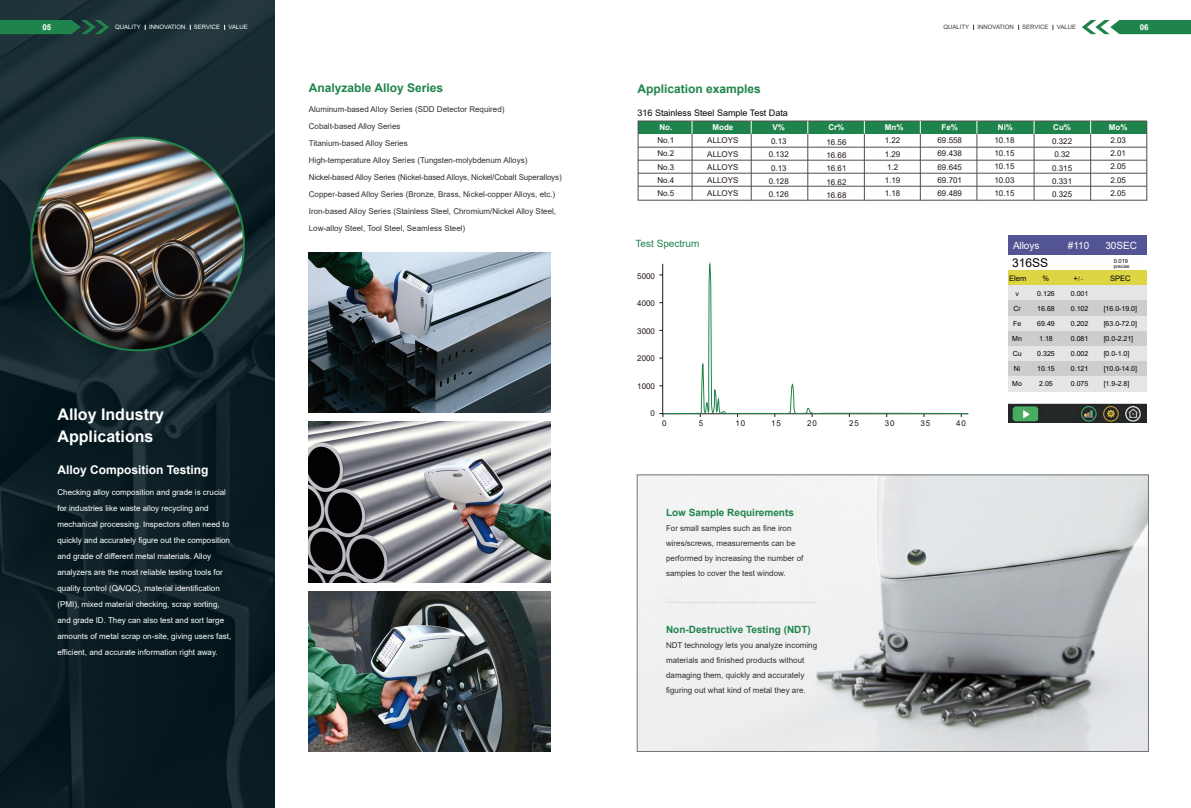
<style>
.page{position:relative;width:1191px;height:808px;background:#fff}
.page>*{position:absolute;margin:0;border:0;box-sizing:border-box;transform-origin:0 0}
.t1{font:700 16px "Arial";color:#fff}
.t2{font:12.1px "Arial";letter-spacing:-.005em;color:#040000}
.t3{font:700 12px "Arial";color:#1f844b}
.t4{font:700 12px "Arial";color:#fff}
.t5{font:700 10px "Arial";color:#1f844b}
.t6{font:10px "Arial";letter-spacing:-.005em;color:#fff}
.t7{font:10px "Arial";color:#1f844b}
.t8{font:9px "Arial";color:#080405}
.t9{font:8px/17px "Arial";color:#352f2d}
.t10{font:8px/16px "Arial";color:#fff}
.t11{font:8px/13.3px "Arial";color:#221815;text-align:justify}
.t12{font:8px "Arial";color:#221714}
.t13{font:700 8px "Arial";color:#fff}
.t14{font:7.6px "Arial";letter-spacing:-.005em;color:#040000}
.t15{font:300 7.6px "Adobe Song Std";color:#040000}
.t16{font:7px/15px "Arial";color:#040000}
.t17{font:6px "Arial";color:#fff}
.t18{font:6px "Arial";color:#3e3a39}
.t19{font:5.7px "Arial";color:#040000}
.t20{font:4.9px "Arial";letter-spacing:-.005em;color:#040000}
.s1{font-family:"Arial";font-weight:400}
</style>
<div class="page">
<img style="left:639px;top:477px;width:507px;height:273px">
<svg style="left:666px;top:602px;width:149px;height:1px"></svg>
<svg style="left:663px;top:261px;width:305px;height:289px"></svg>
<div style="left:638px;top:121px;width:508px;height:13px;background:#1f844b"></div>
<div style="left:638px;top:121px;width:508px;height:79px;border:1px solid #504f4f"></div>
<hr style="left:638px;top:147px;width:508px;height:1px;background:#504f4f">
<hr style="left:638px;top:160px;width:508px;height:1px;background:#504f4f">
<hr style="left:638px;top:173px;width:508px;height:1px;background:#504f4f">
<hr style="left:638px;top:186px;width:508px;height:1px;background:#504f4f">
<hr style="left:692px;top:134px;width:1px;height:66px;background:#504f4f">
<hr style="left:751px;top:134px;width:1px;height:66px;background:#504f4f">
<hr style="left:807px;top:134px;width:1px;height:66px;background:#504f4f">
<hr style="left:864px;top:134px;width:1px;height:66px;background:#504f4f">
<hr style="left:920px;top:134px;width:1px;height:66px;background:#504f4f">
<hr style="left:976px;top:134px;width:1px;height:66px;background:#504f4f">
<hr style="left:1034px;top:134px;width:1px;height:66px;background:#504f4f">
<hr style="left:1090px;top:134px;width:1px;height:66px;background:#504f4f">
<svg style="left:692px;top:121px;width:1px;height:13px"></svg>
<svg style="left:751px;top:121px;width:1px;height:13px"></svg>
<svg style="left:807px;top:121px;width:1px;height:13px"></svg>
<svg style="left:864px;top:121px;width:1px;height:13px"></svg>
<svg style="left:920px;top:121px;width:1px;height:13px"></svg>
<svg style="left:976px;top:121px;width:1px;height:13px"></svg>
<svg style="left:1034px;top:121px;width:1px;height:13px"></svg>
<svg style="left:1090px;top:121px;width:1px;height:13px"></svg>
<img style="left:309px;top:591px;width:241px;height:160px">
<img style="left:309px;top:422px;width:241px;height:160px">
<img style="left:309px;top:252px;width:241px;height:161px">
<img style="left:0;top:0;width:275px;height:808px">
<img style="left:31px;top:138px;width:213px;height:212px;border-radius:106px">
<div style="left:637px;top:475px;width:511px;height:277px;border:1px solid #757575"></div>
<img style="left:1008px;top:403px;width:138px;height:20px">
<div style="left:1008px;top:235px;width:138px;height:21px;background:#525494"></div>
<div style="left:1008px;top:255px;width:138px;height:16px;background:#fefeff"></div>
<div style="left:1008px;top:271px;width:138px;height:15px;background:#ded544"></div>
<div style="left:1008px;top:286px;width:138px;height:15px;background:#e5e5e4"></div>
<div style="left:1008px;top:301px;width:138px;height:15px;background:#cccecd"></div>
<div style="left:1008px;top:316px;width:138px;height:15px;background:#e5e5e4"></div>
<div style="left:1008px;top:331px;width:138px;height:15px;background:#cccecd"></div>
<div style="left:1008px;top:346px;width:138px;height:15px;background:#e5e5e4"></div>
<div style="left:1008px;top:361px;width:138px;height:16px;background:#cccecd"></div>
<div style="left:1008px;top:376px;width:138px;height:16px;background:#e5e5e4"></div>
<svg style="left:0;top:20px;width:109px;height:14px;background:#1f7347"></svg>
<svg style="left:1082px;top:20px;width:109px;height:14px"></svg>
<p class="t13" style="left:42px;top:21px;width:10px">05</p>
<p class="t17" style="left:115px;top:23px;width:27px">QUALITY</p>
<p class="t17" style="left:149px;top:23px;width:38px">INNOVATION</p>
<p class="t17" style="left:194px;top:23px;width:28px">SERVICE</p>
<p class="t17" style="left:228px;top:23px;width:21px">VALUE</p>
<p class="t18" style="left:943px;top:23px;width:27px">QUALITY</p>
<p class="t18" style="left:977px;top:23px;width:38px">INNOVATION</p>
<p class="t18" style="left:1022px;top:23px;width:28px">SERVICE</p>
<p class="t18" style="left:1056px;top:23px;width:21px">VALUE</p>
<p class="t13" style="left:1139px;top:21px;width:10px">06</p>
<h3 class="t3" style="left:309px;top:79px;width:136px">Analyzable Alloy Series</h3>
<p class="t9" style="left:309px;top:101px;width:254px">Aluminum-based Alloy Series (SDD Detector Required)<br>Cobalt-based Alloy Series<br>Titanium-based Alloy Series<br>High-temperature Alloy Series (Tungsten-molybdenum Alloys)<br>Nickel-based Alloy Series (Nickel-based Alloys, Nickel/Cobalt Superalloys)<br>Copper-based Alloy Series (Bronze, Brass, Nickel-copper Alloys, etc.)<br>Iron-based Alloy Series (Stainless Steel, Chromium/Nickel Alloy Steel, Low-alloy Steel, Tool Steel, Seamless Steel)</p>
<h3 class="t3" style="left:637px;top:80px;width:125px">Application examples</h3>
<p class="t8" style="left:637px;top:106px;width:152px">316 Stainless Steel Sample Test Data</p>
<p class="t13" style="left:659px;top:122px;width:14px">No.</p>
<p class="t13" style="left:712px;top:122px;width:22px">Mode</p>
<p class="t13" style="left:772px;top:121px;width:14px">V%</p>
<p class="t13" style="left:828px;top:121px;width:17px">Cr%</p>
<p class="t13" style="left:885px;top:121px;width:20px">Mn%</p>
<p class="t13" style="left:941px;top:121px;width:18px">Fe%</p>
<p class="t13" style="left:998px;top:121px;width:17px">Ni%</p>
<p class="t13" style="left:1053px;top:121px;width:19px">Cu%</p>
<p class="t13" style="left:1108px;top:121px;width:20px">Mo%</p>
<p class="t11" style="left:657px;top:134px;width:18px">No.1<br>No.2<br>No.3<br>No.4<br>No.5</p>
<p class="t11" style="left:707px;top:134px;width:33px">ALLOYS ALLOYS ALLOYS ALLOYS ALLOYS</p>
<p class="t11" style="left:769px;top:135px;width:22px;text-align:left">0.13<br>0.132<br>0.13<br>0.128<br>0.126</p>
<p class="t11" style="left:826px;top:135px;width:22px">16.56<br>16.66<br>16.61<br>16.62<br>16.68</p>
<p class="t11" style="left:885px;top:134px;width:17px;text-align:left">1.22<br>1.29<br>1.2<br>1.19<br>1.18</p>
<p class="t11" style="left:937px;top:134px;width:26px">69.558<br>69.438<br>69.645<br>69.701<br>69.489</p>
<p class="t11" style="left:994px;top:133px;width:22px">10.18<br>10.15<br>10.15<br>10.03<br>10.15</p>
<p class="t11" style="left:1052px;top:135px;width:22px;text-align:left">0.322<br>0.32<br>0.315<br>0.331<br>0.325</p>
<p class="t11" style="left:1110px;top:133px;width:17px">2.03<br>2.01<br>2.05<br>2.05<br>2.05</p>
<p class="t7" style="left:635px;top:236px;width:65px">Test Spectrum</p>
<p class="t6" style="left:1013px;top:238px;width:28px">Alloys</p>
<h2 class="t2" style="left:1012px;top:254px;width:38px">316SS</h2>
<p class="t14" style="left:1009px;top:273px;width:19px">Elem</p>
<p class="t16" style="left:1012px;top:286px;width:11px;text-align:center">v<br>Cr<br>Fe<br>Mn<br>Cu<br>Ni<br>Mo</p>
<p class="t16" style="left:1037px;top:286px;width:19px">0.126<br>16.68<br>69.49<br>1.18<br>0.325<br>10.15<br>2.05</p>
<p class="t16" style="left:1070px;top:286px;width:19px;text-align:justify">0.001<br>0.102<br>0.202<br>0.081<br>0.002<br>0.121<br>0.075</p>
<p class="t6" style="left:1067px;top:238px;width:23px">#110</p>
<p class="t6" style="left:1105px;top:238px;width:33px">30SEC</p>
<p class="t19" style="left:1114px;top:257px;width:16px">0.019</p>
<p class="t20" style="left:1114px;top:263px;width:17px">precise</p>
<p class="t12" style="left:637px;top:271px;width:19px">5000</p>
<p class="t12" style="left:637px;top:298px;width:19px">4000</p>
<p class="t12" style="left:637px;top:326px;width:19px">3000</p>
<p class="t12" style="left:637px;top:353px;width:19px">2000</p>
<p class="t12" style="left:637px;top:381px;width:19px">1000</p>
<p class="t12" style="left:650px;top:408px;width:6px">0</p>
<p class="t14" style="left:1042px;top:273px;width:8px">%</p>
<p class="t15" style="left:1073px;top:274px;width:11px"><span class="s1">+</span>/-</p>
<p class="t14" style="left:1110px;top:273px;width:22px">SPEC</p>
<p class="t16" style="left:1103px;top:301px;width:35px">[16.0-19.0] [63.0-72.0] [0.0-2.21] [0.0-1.0] [10.0-14.0] [1.9-2.8]</p>
<h1 class="t1" style="left:57px;top:403px;width:108px">Alloy Industry</h1>
<p class="t12" style="left:662px;top:417px;width:6px">0</p>
<p class="t12" style="left:699px;top:417px;width:6px">5</p>
<p class="t12" style="left:735px;top:417px;width:11px">10</p>
<p class="t12" style="left:771px;top:417px;width:11px">15</p>
<p class="t12" style="left:807px;top:417px;width:11px">20</p>
<p class="t12" style="left:849px;top:417px;width:11px">25</p>
<p class="t12" style="left:884px;top:417px;width:11px">30</p>
<p class="t12" style="left:920px;top:417px;width:11px">35</p>
<p class="t12" style="left:956px;top:417px;width:11px">40</p>
<h1 class="t1" style="left:57px;top:425px;width:98px">Applications</h1>
<h3 class="t4" style="left:57px;top:461px;width:153px">Alloy Composition Testing</h3>
<p class="t10" style="left:57px;top:484px;width:175px">Checking alloy composition and grade is crucial for industries like waste alloy recycling and mechanical processing. Inspectors often need to quickly and accurately figure out the composition and grade of different metal materials. Alloy analyzers are the most reliable testing tools for quality control (QA/QC), material identification (PMI), mixed material checking, scrap sorting, and grade ID. They can also test and sort large amounts of metal scrap on-site, giving users fast, efficient, and accurate information right away.</p>
<p class="t5" style="left:666px;top:505px;width:129px">Low Sample Requirements</p>
<p class="t9" style="left:666px;top:520px;width:139px;line-height:15px">For small samples such as fine iron wires/screws, measurements can be performed by increasing the number of samples to cover the test window.</p>
<p class="t5" style="left:666px;top:623px;width:146px">Non-Destructive Testing (NDT)</p>
<p class="t9" style="left:666px;top:638px;width:153px;line-height:15px">NDT technology lets you analyze incoming materials and finished products without damaging them, quickly and accurately figuring out what kind of metal they are.</p>
</div>
